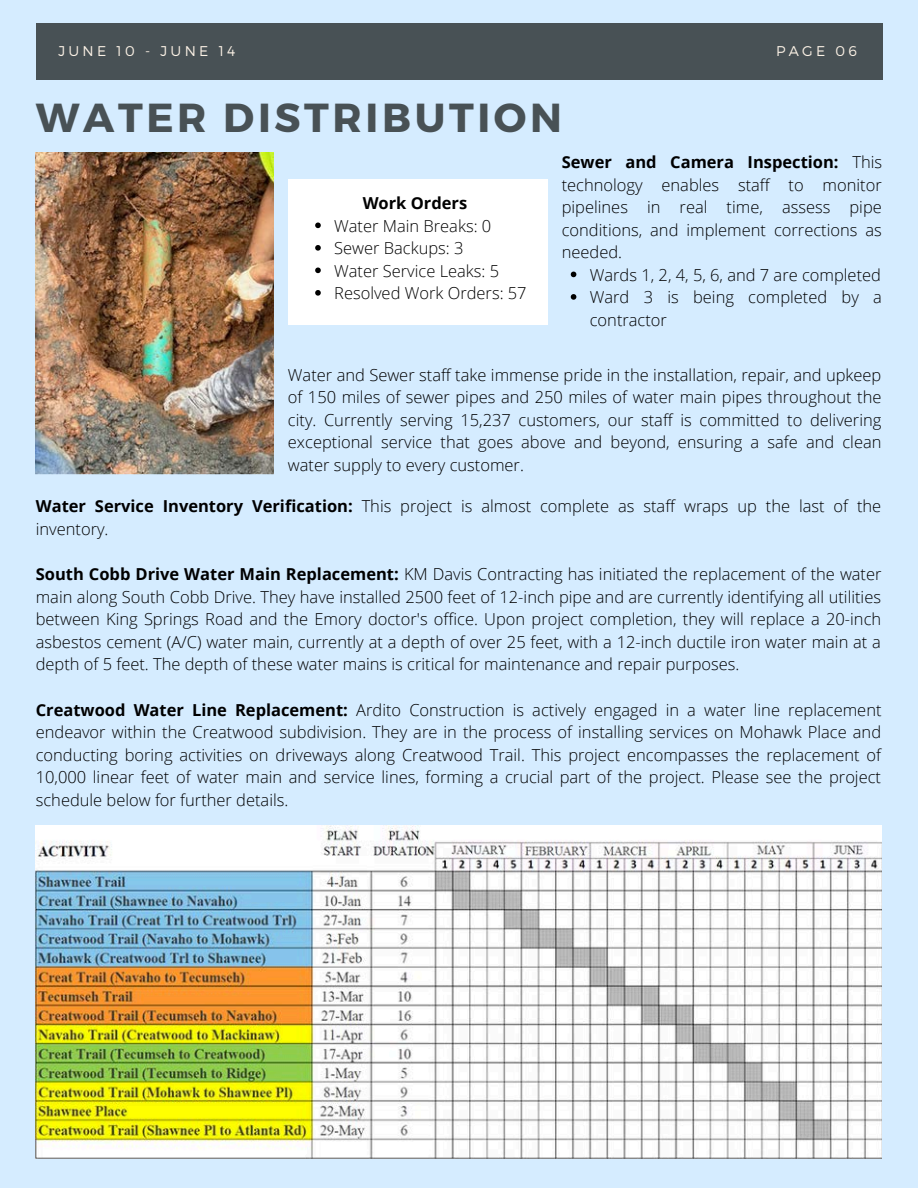
<style>
.page{position:relative;width:918px;height:1188px;background:#d5ecff}
.page>*{position:absolute;margin:0;border:0;box-sizing:border-box;transform-origin:0 0}
.t1{font:700 40.5px "Montserrat";letter-spacing:.09em;color:#485155}
.t2{font:300 16.5px/22.5px "Open Sans";color:#000;text-align:justify}
.t3{font:700 16.5px "Open Sans";color:#000}
.t4{font:300 14.1px "Montserrat";letter-spacing:.23em;color:#fcf2e6}
.s1{font-weight:700}
</style>
<div class="page">
<div style="left:36px;top:23px;width:846px;height:56px;background:#485155"></div>
<div style="left:288px;top:180px;width:259px;height:145px;background:#fff"></div>
<svg style="left:315px;top:223px;width:6px;height:5px"></svg>
<svg style="left:315px;top:245px;width:6px;height:6px"></svg>
<svg style="left:315px;top:268px;width:6px;height:5px"></svg>
<svg style="left:315px;top:290px;width:6px;height:6px"></svg>
<img style="left:36px;top:153px;width:237px;height:322px">
<img style="left:36px;top:826px;width:846px;height:333px">
<svg style="left:571px;top:272px;width:5px;height:5px"></svg>
<svg style="left:571px;top:294px;width:5px;height:6px"></svg>
<h2 class="t4" style="left:58px;top:42px;width:178px">JUNE 10 - JUNE 14</h2>
<h2 class="t4" style="left:776px;top:42px;width:82px">PAGE 06</h2>
<p class="t1" style="left:36px;top:91px;width:528px">WATER DISTRIBUTION</p>
<h1 class="t3" style="left:363px;top:191px;width:106px">Work Orders</h1>
<p class="t2" style="left:334px;top:214px;width:159px">Water Main Breaks: 0</p>
<h3 class="t2" style="left:334px;top:236px;width:131px">Sewer Backups: 3</h3>
<p class="t2" style="left:334px;top:259px;width:166px">Water Service Leaks: 5</p>
<p class="t2" style="left:334px;top:281px;width:194px">Resolved Work Orders: 57</p>
<p class="t2" style="left:562px;top:150px;width:322px"><span class="s1">Sewer and Camera Inspection:</span> This technology enables staff to monitor pipelines in real time, assess pipe conditions, and implement corrections as needed.</p>
<p class="t2" style="left:590px;top:263px;width:293px">Wards 1, 2, 4, 5, 6, and 7 are completed</p>
<p class="t2" style="left:590px;top:285px;width:294px">Ward 3 is being completed by a contractor</p>
<p class="t2" style="left:288px;top:363px;width:595px">Water and Sewer staff take immense pride in the installation, repair, and upkeep of 150 miles of sewer pipes and 250 miles of water main pipes throughout the city. Currently serving 15,237 customers, our staff is committed to delivering exceptional service that goes above and beyond, ensuring a safe and clean water supply to every customer.</p>
<p class="t2" style="left:36px;top:494px;width:847px"><span class="s1">Water Service Inventory Verification:</span> This project is almost complete as staff wraps up the last of the inventory.</p>
<p class="t2" style="left:36px;top:563px;width:847px"><span class="s1">South Cobb Drive Water Main Replacement:</span> KM Davis Contracting has initiated the replacement of the water main along South Cobb Drive. They have installed 2500 feet of 12-inch pipe and are currently identifying all utilities between King Springs Road and the Emory doctor's office. Upon project completion, they will replace a 20-inch asbestos cement (A/C) water main, currently at a depth of over 25 feet, with a 12-inch ductile iron water main at a depth of 5 feet. The depth of these water mains is critical for maintenance and repair purposes.</p>
<p class="t2" style="left:36px;top:698px;width:847px"><span class="s1">Creatwood Water Line Replacement:</span> Ardito Construction is actively engaged in a water line replacement endeavor within the Creatwood subdivision. They are in the process of installing services on Mohawk Place and conducting boring activities on driveways along Creatwood Trail. This project encompasses the replacement of 10,000 linear feet of water main and service lines, forming a crucial part of the project. Please see the project schedule below for further details.</p>
</div>
